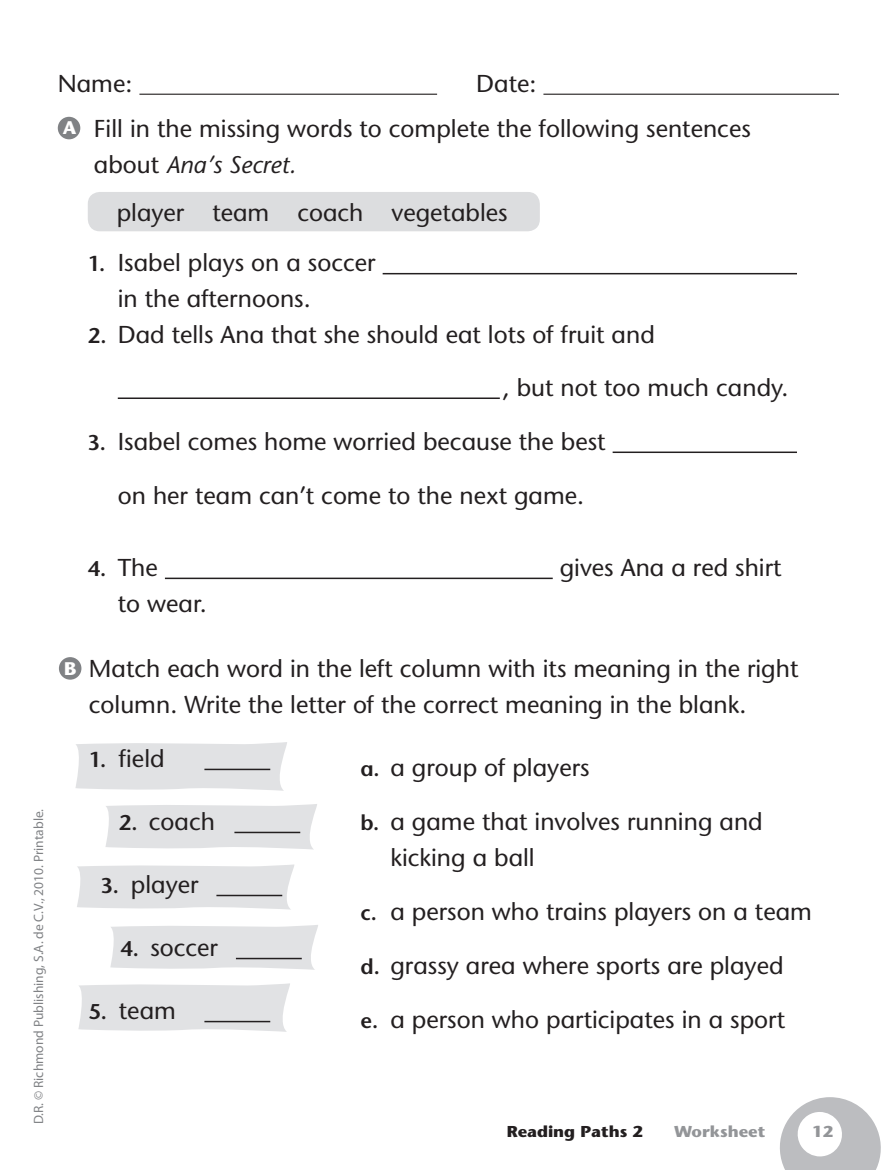
<style>
.page{position:relative;width:893px;height:1170px;background:#fff}
.page>*{position:absolute;margin:0;border:0;box-sizing:border-box;transform-origin:0 0}
.t1{font:24px/36px "Stane Sans";color:#231f20}
.t2{font:italic 24px "Stane Sans";color:#231f20}
.t3{font:600 16.5px "Stane Sans";color:#231f20}
.t4{font:700 15.75px "Stone Sans";color:#231f20;scale:1.05 1}
.t5{font:700 15.75px "Stone Sans";color:#939598;scale:1.05 1}
.t6{font:700 15px "Stane Sans";color:#939598}
.t7{font:13.5px "Myriad Pro";color:#808285}
.s1{font-weight:700;font-size:18px;color:#fff}
.s2{font-style:normal}
.s3{font-weight:600;font-size:21px}
.s4{color:#231f20}
</style>
<div class="page">
<svg style="left:780px;top:1097px;width:101px;height:72px"></svg>
<hr style="left:139px;top:94px;width:298px;height:1px;background:#231f20">
<hr style="left:543px;top:94px;width:296px;height:1px;background:#231f20">
<div style="left:58px;top:117px;width:22px;height:22px;background:#808285;border-radius:50%"></div>
<hr style="left:383px;top:273px;width:414px;height:1px;background:#231f20">
<hr style="left:118px;top:397px;width:382px;height:2px;background:#231f20">
<hr style="left:613px;top:451px;width:184px;height:2px;background:#231f20">
<hr style="left:165px;top:577px;width:388px;height:2px;background:#231f20">
<div style="left:59px;top:657px;width:22px;height:22px;background:#808285;border-radius:50%"></div>
<svg style="left:75px;top:742px;width:212px;height:48px;background:#e3e4e6"></svg>
<hr style="left:204px;top:768px;width:66px;height:2px;background:#231f20">
<svg style="left:105px;top:804px;width:212px;height:45px;background:#e3e4e6"></svg>
<hr style="left:234px;top:831px;width:66px;height:2px;background:#231f20">
<svg style="left:77px;top:864px;width:217px;height:45px;background:#e3e4e6"></svg>
<hr style="left:216px;top:894px;width:66px;height:2px;background:#231f20">
<svg style="left:110px;top:925px;width:208px;height:44px;background:#e2e3e5"></svg>
<hr style="left:236px;top:957px;width:66px;height:2px;background:#231f20">
<svg style="left:78px;top:983px;width:212px;height:48px;background:#e3e4e5"></svg>
<hr style="left:204px;top:1020px;width:66px;height:2px;background:#231f20">
<div style="left:88px;top:192px;width:452px;height:39px;background:#dcdddf;border-radius:12px"></div>
<p class="t1" style="left:58px;top:65px;width:76px">Name:</p>
<p class="t1" style="left:63px;top:61px;width:690px;line-height:45px;text-indent:414px">Date:<br><span class="s1">A</span> Fill in the missing words to complete the following sentences</p>
<p class="t2" style="left:94px;top:150px;width:204px"><span class="s2">about</span> Ana’s Secret.</p>
<p class="t1" style="left:117px;top:194px;width:392px">player team coach vegetables</p>
<p class="t1" style="left:118px;top:245px;width:259px;text-indent:-30px"><span class="s3">1.</span> Isabel plays on a soccer in the afternoons.</p>
<p class="t1" style="left:503px;top:308px;width:287px;line-height:52.5px;text-indent:-415px"><span class="s3">2.</span> Dad tells Ana that she should eat lots of fruit and<br>, but not too much candy.</p>
<p class="t1" style="left:88px;top:423px;width:519px"><span class="s3">3.</span> Isabel comes home worried because the best</p>
<p class="t1" style="left:118px;top:477px;width:468px">on her team can’t come to the next game.</p>
<p class="t7" style="left:30px;top:1124px;width:317px;rotate:-90deg">D.R. © Richmond Publishing, S.A. de C.V., 2010. Printable.</p>
<p class="t1" style="left:88px;top:549px;width:72px"><span class="s3">4.</span> The</p>
<p class="t1" style="left:560px;top:549px;width:223px">gives Ana a red shirt</p>
<p class="t1" style="left:118px;top:585px;width:90px">to wear.</p>
<p class="t1" style="left:89px;top:650px;width:711px;text-indent:-25px"><span class="s1">B</span> Match each word in the left column with its meaning in the right column. Write the letter of the correct meaning in the blank.</p>
<p class="t1" style="left:360px;top:749px;width:231px"><span class="s3">a.</span> a group of players</p>
<p class="t1" style="left:390px;top:803px;width:374px;text-indent:-30px"><span class="s3">b.</span> a game that involves running and kicking a ball</p>
<p class="t1" style="left:360px;top:893px;width:453px"><span class="s3">c.</span> a person who trains players on a team</p>
<p class="t1" style="left:360px;top:947px;width:425px"><span class="s3">d.</span> grassy area where sports are played</p>
<p class="t1" style="left:360px;top:1001px;width:426px"><span class="s3">e.</span> a person who participates in a sport</p>
<p class="t1" style="left:89px;top:740px;width:77px"><span class="s3">1.</span> field</p>
<p class="t1" style="left:119px;top:803px;width:98px"><span class="s3">2.</span> coach</p>
<p class="t1" style="left:101px;top:866px;width:99px"><span class="s3">3.</span> player</p>
<p class="t1" style="left:120px;top:929px;width:99px"><span class="s3">4.</span> soccer</p>
<p class="t1" style="left:89px;top:992px;width:89px"><span class="s3">5.</span> team</p>
<p class="t4" style="left:507px;top:1122px;width:131px">Reading Paths 2</p>
<p class="t5" style="left:674px;top:1122px;width:88px">Worksheet</p>
<p class="t5" style="left:812px;top:1122px;width:21px">12</p>
<p class="t6" style="left:540px;top:1125px;width:220px"><span class="s4">Unit 4</span> Spotlight on Reading</p>
<p class="t3" style="left:812px;top:1125px;width:21px">47</p>
</div>
